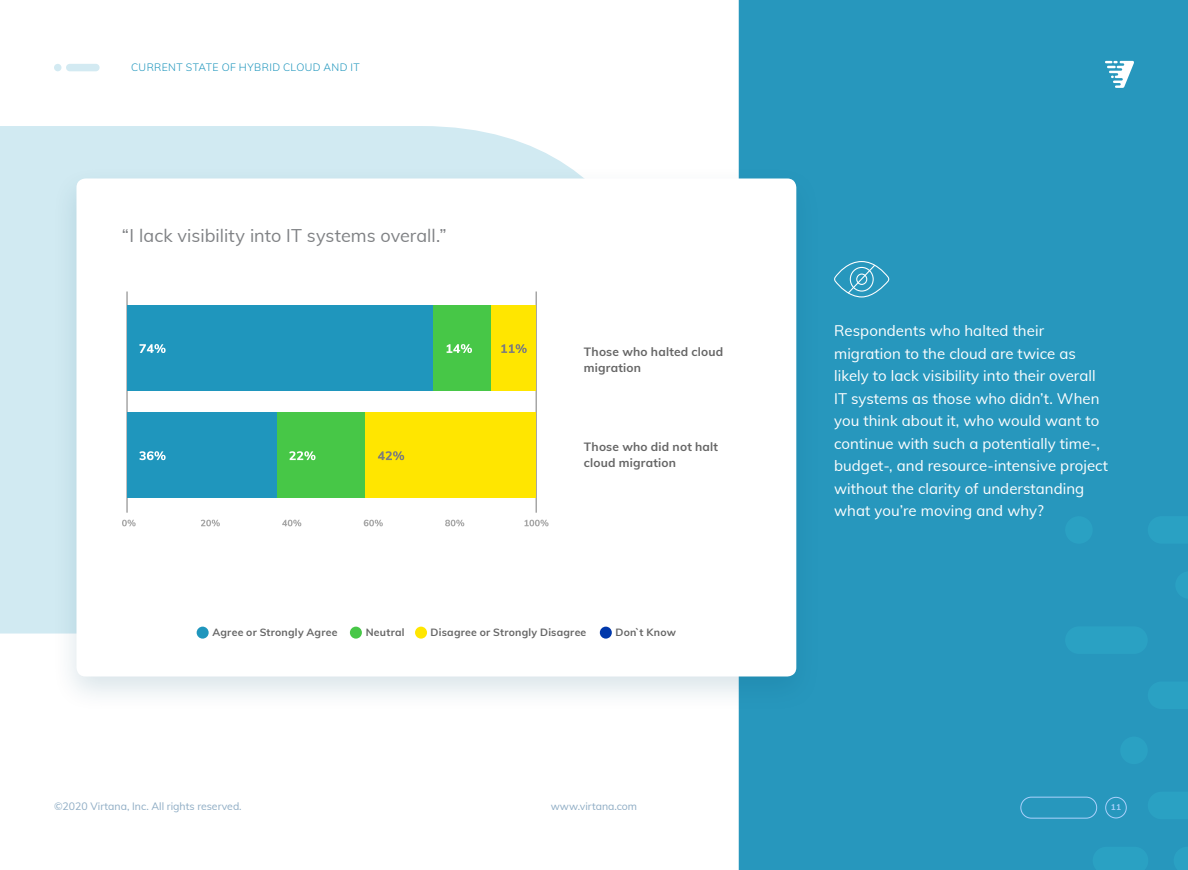
<style>
.page{position:relative;width:1188px;height:870px;background:#fff}
.page>*{position:absolute;margin:0;border:0;box-sizing:border-box;transform-origin:0 0}
.t1{font:18px "Muli";color:#808285}
.t2{font:15px/22.5px "Muli";letter-spacing:.005em;color:#fff}
.t3{font:700 12px/16.5px "Muli";letter-spacing:.015em;color:#666}
.t4{font:700 10.5px "Muli";letter-spacing:.02em;color:#666}
.t5{font:10.5px "Muli";color:#8eacc4}
.t6{font:300 10.5px "Muli";letter-spacing:.04em;color:#1f96bd}
.t7{font:700 8.4px "Muli";color:#abd1fc}
</style>
<div class="page">
<div style="left:739px;top:0;width:449px;height:870px;background:#2797bd"></div>
<svg style="left:1105px;top:61px;width:29px;height:27px"></svg>
<div style="left:66px;top:64px;width:34px;height:7px;background:#d3eaf2;border-radius:4px"></div>
<div style="left:54px;top:64px;width:8px;height:7px;background:#d3eaf2;border-radius:50%"></div>
<div style="left:1021px;top:797px;width:76px;height:21px;border:1px solid #abd1fc;border-radius:10px"></div>
<div style="left:1065px;top:626px;width:83px;height:28px;background:#2aa1c3;border-radius:14px"></div>
<div style="left:1065px;top:516px;width:28px;height:28px;background:#2aa1c3;border-radius:50%"></div>
<svg style="left:1093px;top:463px;width:95px;height:407px"></svg>
<div style="left:0;top:126px;width:566px;height:508px;background:#d1eaf2"></div>
<div style="left:51px;top:165px;width:771px;height:549px;background:#054f70;opacity:.15"></div>
<div style="left:76px;top:178px;width:720px;height:498px;background:#fff;border-radius:9px"></div>
<div style="left:197px;top:627px;width:12px;height:12px;background:#1f96bd;border-radius:50%"></div>
<div style="left:350px;top:627px;width:12px;height:12px;background:#47c747;border-radius:50%"></div>
<div style="left:415px;top:627px;width:12px;height:12px;background:#ffe600;border-radius:50%"></div>
<div style="left:600px;top:627px;width:12px;height:12px;background:#0038ab;border-radius:50%"></div>
<svg style="left:834px;top:261px;width:56px;height:36px"></svg>
<hr style="left:126px;top:292px;width:2px;height:221px;background:#a6a6a6">
<hr style="left:536px;top:292px;width:1px;height:221px;background:#a6a6a6">
<div style="left:127px;top:305px;width:306px;height:85px;background:#1f96bd"></div>
<div style="left:433px;top:305px;width:59px;height:85px;background:#47c747"></div>
<div style="left:492px;top:305px;width:44px;height:85px;background:#ffe600"></div>
<svg style="left:139px;top:344px;width:27px;height:9px"></svg>
<svg style="left:447px;top:344px;width:25px;height:9px"></svg>
<svg style="left:501px;top:344px;width:26px;height:9px"></svg>
<div style="left:127px;top:412px;width:150px;height:86px;background:#1f96bd"></div>
<div style="left:277px;top:412px;width:89px;height:86px;background:#47c747"></div>
<div style="left:366px;top:412px;width:170px;height:86px;background:#ffe600"></div>
<svg style="left:139px;top:451px;width:27px;height:9px"></svg>
<svg style="left:289px;top:451px;width:27px;height:9px"></svg>
<svg style="left:378px;top:451px;width:26px;height:9px"></svg>
<svg style="left:445px;top:520px;width:19px;height:6px"></svg>
<svg style="left:364px;top:520px;width:19px;height:6px"></svg>
<svg style="left:282px;top:520px;width:19px;height:6px"></svg>
<svg style="left:201px;top:520px;width:19px;height:6px"></svg>
<svg style="left:122px;top:520px;width:14px;height:6px"></svg>
<svg style="left:525px;top:520px;width:24px;height:6px"></svg>
<p class="t6" style="left:131px;top:60px;width:230px">CURRENT STATE OF HYBRID CLOUD AND IT</p>
<p class="t1" style="left:122px;top:222px;width:326px">“I lack visibility into IT systems overall.”</p>
<p class="t3" style="left:584px;top:343px;width:141px">Those who halted cloud migration</p>
<p class="t3" style="left:584px;top:438px;width:136px">Those who did not halt cloud migration</p>
<p class="t4" style="left:213px;top:625px;width:126px">Agree or Strongly Agree</p>
<p class="t4" style="left:366px;top:625px;width:40px">Neutral</p>
<p class="t4" style="left:431px;top:625px;width:157px">Disagree or Strongly Disagree</p>
<p class="t4" style="left:615px;top:625px;width:62px">Don`t Know</p>
<p class="t2" style="left:834px;top:319px;width:275px">Respondents who halted their migration to the cloud are twice as likely to lack visibility into their overall IT systems as those who didn’t. When you think about it, who would want to continue with such a potentially time-, budget-, and resource-intensive project without the clarity of understanding what you’re moving and why?</p>
<p class="t5" style="left:54px;top:799px;width:189px">©2020 Virtana, Inc. All rights reserved.</p>
<p class="t5" style="left:551px;top:799px;width:88px">www.virtana.com</p>
<p class="t7" style="left:1111px;top:801px;width:12px">11</p>
</div>
